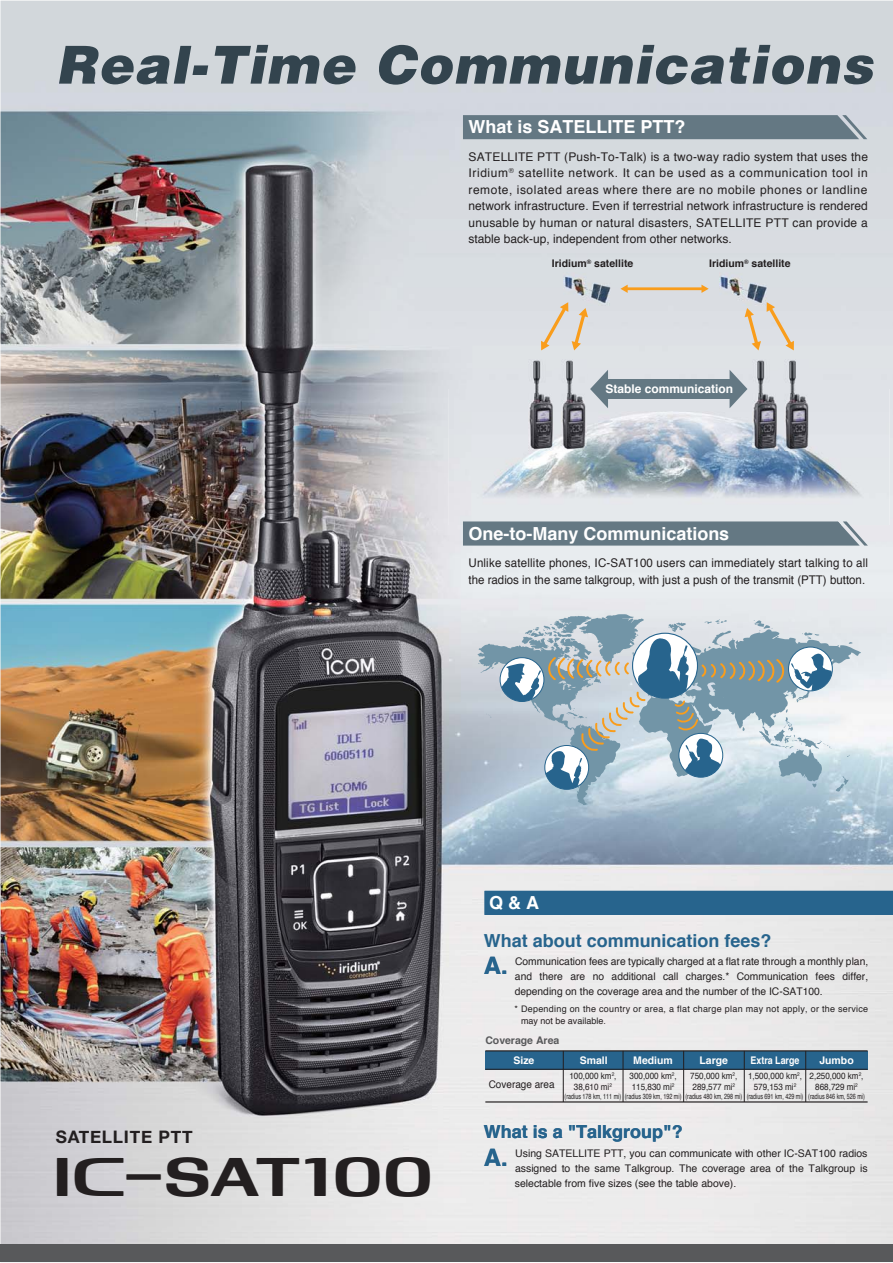
<style>
.page{position:relative;width:893px;height:1263px;background:#fff}
.page>*{position:absolute;margin:0;border:0;box-sizing:border-box;transform-origin:0 0}
.t1{font:italic 900 52.5px "Helvetica LT Std";letter-spacing:.025em;color:#33444e}
.t2{font:47.55px "Icom CI PRODUCT";letter-spacing:-.03em;color:#231f20}
.t3{font:700 24px "Helvetica";color:#27648d}
.t4{font:700 18px "Helvetica";color:#fff}
.t5{font:700 18px "Helvetica";color:#27648d}
.t6{font:700 17.25px "Helvetica Neue";letter-spacing:.045em;color:#231f20}
.t7{font:12px/16.5px "Helvetica";color:#231f20;text-align:justify}
.t8{font:12px/16.5px "Helvetica";color:#231f20;scale:.96 1}
.t9{font:700 12px "Helvetica";color:#fff}
.t10{font:10.5px/15px "Helvetica";color:#231f20;text-align:justify}
.t11{font:700 10.5px "Helvetica";color:#231f20}
.t12{font:700 10.5px "Helvetica";color:#fff}
.t13{font:700 10.5px "Helvetica";color:#58595b}
.t14{font:10.5px "Helvetica";color:#231f20;scale:.95 1}
.t15{font:700 10.5px "Helvetica";color:#fff;scale:.85 1}
.t16{font:9px/10.5px "Helvetica";color:#231f20;text-align:center;scale:.9 1}
.t17{font:9px/12px "Helvetica";letter-spacing:.03em;color:#231f20}
.t18{font:7.5px "Helvetica";color:#231f20;scale:.72 1}
</style>
<div class="page">
<img style="left:1px;top:1px;width:892px;height:1243px">
<svg style="left:477px;top:614px;width:384px;height:191px"></svg>
<div style="left:632px;top:633px;width:66px;height:66px;border:1px solid #27648d;border-radius:50%"></div>
<svg style="left:463px;top:115px;width:404px;height:24px"></svg>
<div style="left:484px;top:891px;width:409px;height:24px;background:#27648d"></div>
<div style="left:485px;top:1051px;width:382px;height:18px;background:#27648d"></div>
<hr style="left:485px;top:1050px;width:382px;height:1px;background:#231f20">
<hr style="left:485px;top:1069px;width:382px;height:1px;background:#231f20">
<hr style="left:563px;top:1051px;width:1px;height:51px;background:#231f20">
<hr style="left:623px;top:1051px;width:1px;height:51px;background:#231f20">
<hr style="left:683px;top:1051px;width:1px;height:51px;background:#231f20">
<hr style="left:744px;top:1051px;width:1px;height:51px;background:#231f20">
<hr style="left:805px;top:1051px;width:1px;height:51px;background:#231f20">
<div style="left:1px;top:1244px;width:892px;height:18px;background:#58595b"></div>
<img style="left:449px;top:389px;width:440px;height:136px">
<svg style="left:463px;top:522px;width:405px;height:24px"></svg>
<img style="left:563px;top:272px;width:47px;height:33px">
<img style="left:720px;top:272px;width:47px;height:33px">
<svg style="left:540px;top:302px;width:48px;height:48px"></svg>
<svg style="left:744px;top:302px;width:51px;height:48px"></svg>
<img style="left:562px;top:360px;width:24px;height:90px">
<img style="left:784px;top:360px;width:25px;height:90px">
<img style="left:529px;top:360px;width:24px;height:90px">
<img style="left:753px;top:360px;width:24px;height:90px">
<hr style="left:626px;top:287px;width:77px;height:3px;background:#f99d1c">
<svg style="left:620px;top:285px;width:8px;height:8px"></svg>
<svg style="left:701px;top:285px;width:8px;height:8px"></svg>
<div style="left:603px;top:380px;width:130px;height:19px;background:#647883"></div>
<svg style="left:590px;top:370px;width:18px;height:38px"></svg>
<svg style="left:729px;top:370px;width:18px;height:38px"></svg>
<hr style="left:485px;top:1101px;width:382px;height:2px;background:#231f20">
<h1 class="t1" style="left:56px;top:35px;width:818px">Real-Time Communications</h1>
<h3 class="t4" style="left:468px;top:120px;width:218px">What is SATELLITE PTT?</h3>
<p class="t7" style="left:468px;top:149px;width:401px">SATELLITE PTT (Push-To-Talk) is a two-way radio system that uses the Iridium<sup>®</sup> satellite network. It can be used as a communication tool in remote, isolated areas where there are no mobile phones or landline network infrastructure. Even if terrestrial network infrastructure is rendered unusable by human or natural disasters, SATELLITE PTT can provide a stable back-up, independent from other networks.</p>
<p class="t11" style="left:552px;top:259px;width:83px">Iridium<sup>®</sup> satellite</p>
<p class="t11" style="left:709px;top:259px;width:83px">Iridium<sup>®</sup> satellite</p>
<p class="t9" style="left:605px;top:384px;width:129px">Stable communication</p>
<h3 class="t4" style="left:468px;top:526px;width:262px">One-to-Many Communications</h3>
<p class="t8" style="left:468px;top:556px;width:418px">Unlike satellite phones, IC-SAT100 users can immediately start talking to all the radios in the same talkgroup, with just a push of the transmit (PTT) button.</p>
<h3 class="t4" style="left:489px;top:895px;width:51px">Q &amp; A</h3>
<h3 class="t5" style="left:484px;top:933px;width:289px">What about communication fees?</h3>
<h3 class="t3" style="left:484px;top:956px;width:25px">A.</h3>
<p class="t10" style="left:515px;top:955px;width:355px">Communication fees are typically charged at a flat rate through a monthly plan, and there are no additional call charges.* Communication fees differ, depending on the coverage area and the number of the IC-SAT100.</p>
<p class="t17" style="left:521px;top:1003px;width:349px;text-indent:-6px">* Depending on the country or area, a flat charge plan may not apply, or the service may not be available.</p>
<p class="t13" style="left:485px;top:1036px;width:76px">Coverage Area</p>
<h3 class="t6" style="left:56px;top:1126px;width:138px">SATELLITE PTT</h3>
<h2 class="t2" style="left:57px;top:1151px;width:382px">|SAT100</h2>
<p class="t12" style="left:513px;top:1056px;width:22px">Size</p>
<p class="t14" style="left:489px;top:1080px;width:71px">Coverage area</p>
<p class="t12" style="left:580px;top:1056px;width:29px">Small</p>
<p class="t12" style="left:633px;top:1056px;width:41px">Medium</p>
<p class="t12" style="left:699px;top:1056px;width:30px">Large</p>
<p class="t15" style="left:750px;top:1056px;width:59px">Extra Large</p>
<p class="t12" style="left:819px;top:1056px;width:36px">Jumbo</p>
<p class="t16" style="left:569px;top:1072px;width:54px">100,000 km<sup>2</sup>,<br>38,610 mi<sup>2</sup></p>
<p class="t18" style="left:565px;top:1093px;width:80px">(radius 178 km, 111 mi)</p>
<p class="t16" style="left:629px;top:1072px;width:54px;text-align:left">300,000 km<sup>2</sup>,<br>115,830 mi<sup>2</sup></p>
<p class="t18" style="left:625px;top:1093px;width:80px">(radius 309 km, 192 mi)</p>
<p class="t16" style="left:690px;top:1072px;width:54px;text-align:left">750,000 km<sup>2</sup>,<br>289,577 mi<sup>2</sup></p>
<p class="t18" style="left:685px;top:1093px;width:80px">(radius 480 km, 298 mi)</p>
<p class="t16" style="left:748px;top:1072px;width:61px">1,500,000 km<sup>2</sup>,<br>579,153 mi<sup>2</sup></p>
<p class="t18" style="left:747px;top:1093px;width:80px">(radius 691 km, 429 mi)</p>
<p class="t16" style="left:809px;top:1072px;width:61px">2,250,000 km<sup>2</sup>,<br>868,729 mi<sup>2</sup></p>
<p class="t18" style="left:808px;top:1093px;width:80px">(radius 846 km, 526 mi)</p>
<h3 class="t5" style="left:484px;top:1124px;width:200px">What is a "Talkgroup"?</h3>
<h3 class="t3" style="left:484px;top:1148px;width:25px">A.</h3>
<p class="t10" style="left:515px;top:1147px;width:354px">Using SATELLITE PTT, you can communicate with other IC-SAT100 radios assigned to the same Talkgroup. The coverage area of the Talkgroup is selectable from five sizes (see the table above).</p>
</div>
